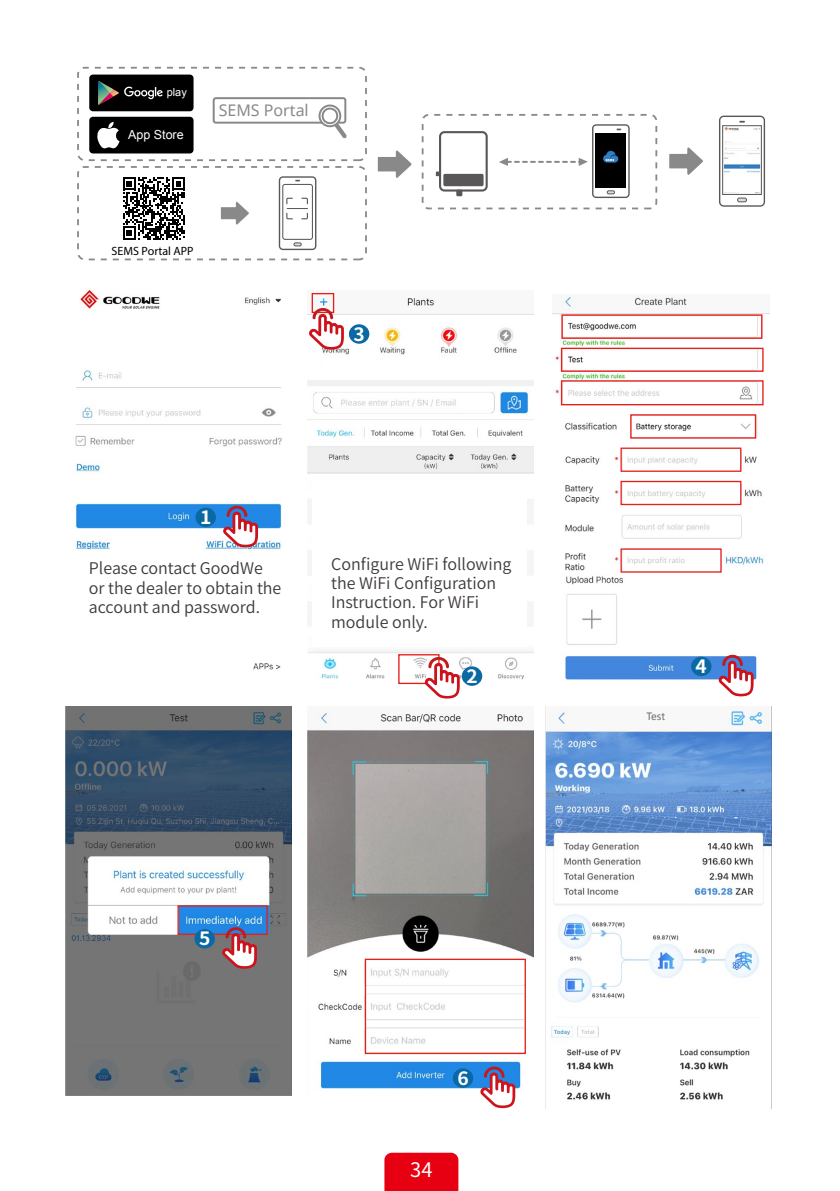
<style>
.page{position:relative;width:840px;height:1191px;background:#fff}
.page>*{position:absolute;margin:0;border:0;box-sizing:border-box;transform-origin:0 0}
.t1{font:20px "Source Han Sans CN";color:#fff}
.t2{font:700 18.2px "Source Han Sans CN";color:#fff;scale:1.05 1}
.t3{font:16px/19.2px "Source Han Sans CN";color:#3e3a39}
.t4{font:16px "Noto Sans";color:#898989}
.t5{font:12.4px "Arial";color:#fff}
.t6{font:12px "Myriad Pro";color:#000}
.t7{font:11px "Arial";color:#fff}
.t8{font:10px "Microsoft Ya Hei";color:#595757}
</style>
<div class="page">
<div style="left:384px;top:1152px;width:74px;height:39px;background:#e60012"></div>
<img style="left:552px;top:294px;width:216px;height:279px">
<img style="left:565px;top:576px;width:192px;height:107px">
<img style="left:307px;top:292px;width:226px;height:387px">
<div style="left:323px;top:358px;width:195px;height:12px;background:#fff"></div>
<div style="left:312px;top:480px;width:214px;height:166px;background:#fff"></div>
<img style="left:73px;top:290px;width:209px;height:380px">
<svg style="left:717px;top:655px;width:36px;height:41px"></svg>
<div style="left:690px;top:656px;width:21px;height:20px;background:#0a68a3;border-radius:50%"></div>
<div style="left:349px;top:324px;width:20px;height:20px;background:#0a68a3;border-radius:50%"></div>
<div style="left:311px;top:293px;width:23px;height:20px;border:1px solid #e61f1a"></div>
<svg style="left:308px;top:308px;width:36px;height:41px"></svg>
<div style="left:560px;top:348px;width:203px;height:24px;border:1px solid #e61f1a"></div>
<div style="left:560px;top:380px;width:203px;height:25px;border:1px solid #e61f1a"></div>
<div style="left:620px;top:447px;width:121px;height:25px;border:1px solid #e61f1a"></div>
<div style="left:620px;top:481px;width:121px;height:24px;border:1px solid #e61f1a"></div>
<div style="left:620px;top:548px;width:101px;height:24px;border:1px solid #e61f1a"></div>
<div style="left:561px;top:314px;width:201px;height:25px;border:1px solid #e61f1a"></div>
<div style="left:630px;top:414px;width:125px;height:24px;border:1px solid #e61f1a"></div>
<div style="left:76px;top:659px;width:90px;height:11px;background:#fff"></div>
<div style="left:398px;top:654px;width:41px;height:30px;border:1px solid #e61f1a"></div>
<svg style="left:423px;top:657px;width:36px;height:41px"></svg>
<div style="left:461px;top:666px;width:21px;height:20px;background:#0a68a3;border-radius:50%"></div>
<svg style="left:222px;top:506px;width:36px;height:41px"></svg>
<div style="left:195px;top:507px;width:21px;height:20px;background:#0a68a3;border-radius:50%"></div>
<div style="left:77px;top:67px;width:290px;height:94px;border:2px dashed #898989;border-radius:7px"></div>
<div style="left:77px;top:166px;width:290px;height:94px;border:2px dashed #898989;border-radius:7px"></div>
<div style="left:421px;top:114px;width:236px;height:95px;border:2px dashed #898989;border-radius:6px"></div>
<svg style="left:669px;top:147px;width:33px;height:28px"></svg>
<svg style="left:377px;top:150px;width:34px;height:28px"></svg>
<div style="left:89px;top:117px;width:104px;height:36px;background:#000;border-radius:4px"></div>
<svg style="left:97px;top:122px;width:22px;height:27px"></svg>
<div style="left:89px;top:75px;width:104px;height:36px;background:#000;border-radius:4px"></div>
<svg style="left:98px;top:81px;width:65px;height:24px"></svg>
<svg style="left:221px;top:201px;width:28px;height:24px"></svg>
<svg style="left:278px;top:176px;width:38px;height:74px"></svg>
<svg style="left:719px;top:116px;width:45px;height:91px"></svg>
<div style="left:736px;top:198px;width:10px;height:4px;border:1px solid #595857;border-radius:2px"></div>
<div style="left:212px;top:97px;width:134px;height:27px;border:2px solid #898989;border-radius:2px"></div>
<svg style="left:315px;top:101px;width:32px;height:37px"></svg>
<img style="left:724px;top:127px;width:35px;height:66px">
<svg style="left:499px;top:124px;width:130px;height:74px"></svg>
<div style="left:722px;top:125px;width:39px;height:70px;border:1px solid #585757"></div>
<svg style="left:123px;top:177px;width:62px;height:62px"></svg>
<div style="left:439px;top:131px;width:48px;height:60px;border:2px solid #595757;border-radius:4px"></div>
<div style="left:443px;top:174px;width:40px;height:12px;background:#595757;border-radius:2px"></div>
<svg style="left:456px;top:190px;width:6px;height:6px"></svg>
<svg style="left:435px;top:171px;width:5px;height:5px"></svg>
<img style="left:545px;top:706px;width:226px;height:402px">
<div style="left:632px;top:712px;width:57px;height:15px;background:#f8f8f8"></div>
<img style="left:65px;top:706px;width:226px;height:389px">
<img style="left:307px;top:709px;width:226px;height:386px">
<div style="left:177px;top:905px;width:90px;height:30px;border:1px solid #e71f1a"></div>
<svg style="left:221px;top:927px;width:36px;height:41px"></svg>
<div style="left:194px;top:929px;width:21px;height:19px;background:#0a68a4;border-radius:50%"></div>
<svg style="left:479px;top:1066px;width:36px;height:42px"></svg>
<div style="left:452px;top:1068px;width:21px;height:19px;background:#0a68a4;border-radius:50%"></div>
<div style="left:364px;top:958px;width:161px;height:96px;border:1px solid #e71f1a"></div>
<img style="left:567px;top:818px;width:197px;height:8px">
<p class="t7" style="left:167px;top:85px;width:22px">play</p>
<p class="t5" style="left:128px;top:126px;width:57px">App Store</p>
<p class="t4" style="left:218px;top:99px;width:91px">SEMS Portal</p>
<p class="t6" style="left:111px;top:244px;width:84px">SEMS Portal APP</p>
<p class="t2" style="left:353px;top:323px;width:12px">3</p>
<p class="t2" style="left:200px;top:507px;width:12px">1</p>
<p class="t3" style="left:89px;top:559px;width:194px">Please contact GoodWe or the dealer to obtain the account and password.</p>
<p class="t3" style="left:331px;top:554px;width:181px">Configure WiFi following the WiFi Configuration<br>Instruction. For WiFi module only.</p>
<p class="t2" style="left:199px;top:928px;width:12px">5</p>
<p class="t2" style="left:466px;top:665px;width:12px">2</p>
<p class="t2" style="left:457px;top:1067px;width:12px">6</p>
<p class="t1" style="left:410px;top:1158px;width:24px">34</p>
<p class="t8" style="left:646px;top:710px;width:20px">Test</p>
<p class="t2" style="left:695px;top:656px;width:12px">4</p>
</div>
